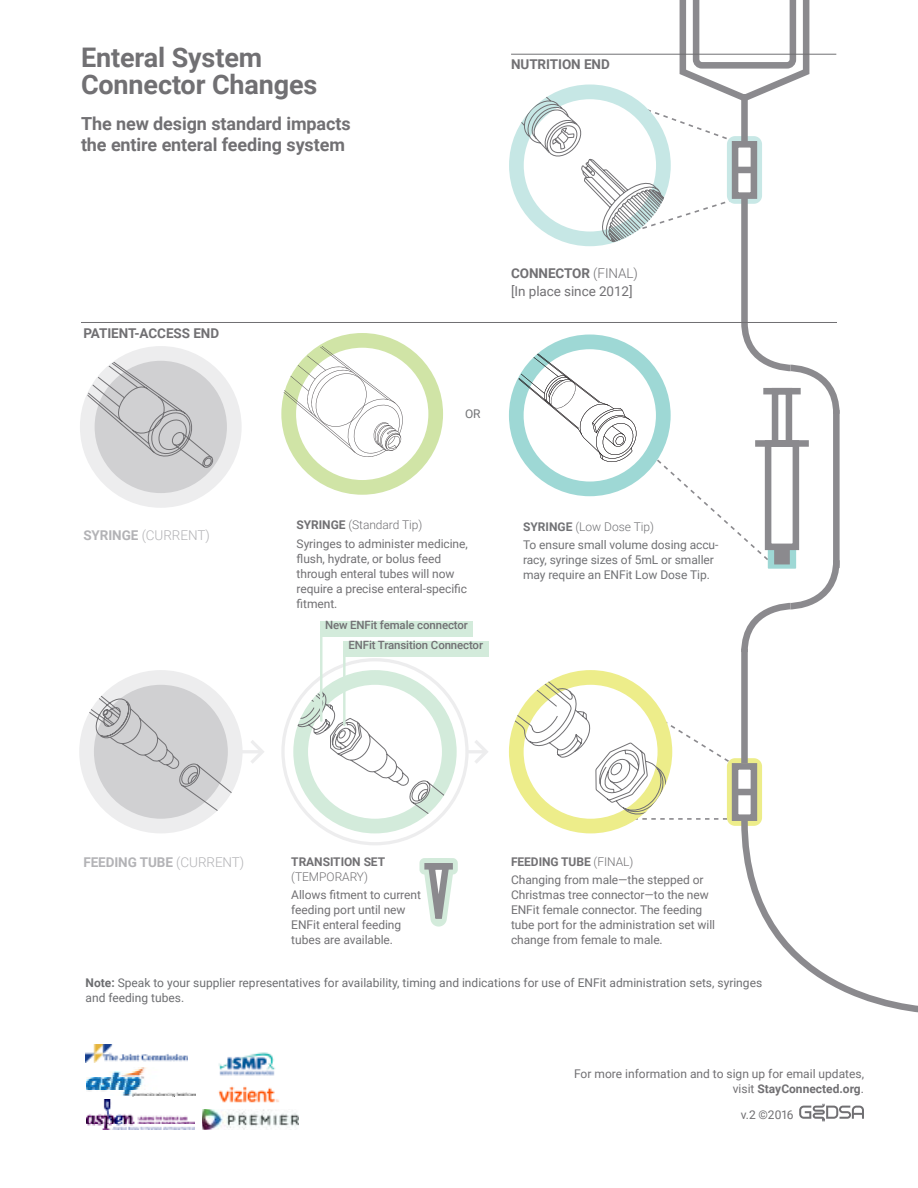
<style>
.page{position:relative;width:918px;height:1188px;background:#fff}
.page>*{position:absolute;margin:0;border:0;box-sizing:border-box;transform-origin:0 0}
.t1{font:700 27px/27px "Roboto";letter-spacing:-.005em;color:#717073}
.t2{font:700 18px/21px "Roboto";letter-spacing:-.005em;color:#717073}
.t3{font:13.5px/18.3px "Roboto";letter-spacing:-.005em;color:#717073}
.t4{font:700 13.5px "Roboto";letter-spacing:-.005em;color:#717073}
.t5{font:700 13.5px "Roboto";letter-spacing:-.005em;color:#b3b3b6}
.t6{font:300 13.5px "Roboto";letter-spacing:-.005em;color:#b3b3b6}
.t7{font:12px/15px "Roboto";letter-spacing:-.005em;color:#717073}
.t8{font:12px/14.4px "Roboto";color:#6d6e71}
.t9{font:12px/18px "Roboto";letter-spacing:-.005em;color:#717275}
.t10{font:700 12px "Roboto";letter-spacing:-.005em;color:#717073}
.t11{font:300 12px "Roboto";letter-spacing:-.005em;color:#717073}
.t12{font:500 11.4px/20px "Roboto";letter-spacing:-.01em;color:#717073}
.s1{font-weight:700}
.s2{font-weight:300}
</style>
<div class="page">
<hr style="left:467px;top:750px;width:18px;height:3px;background:#ededee">
<svg style="left:289px;top:340px;width:147px;height:147px"></svg>
<div style="left:281px;top:333px;width:162px;height:162px;border:15px solid #d0e4a6;border-radius:50%"></div>
<svg style="left:87px;top:353px;width:147px;height:147px;background:#d7d7d9"></svg>
<div style="left:80px;top:346px;width:162px;height:162px;border:15px solid #ededee;border-radius:50%"></div>
<svg style="left:419px;top:858px;width:39px;height:69px"></svg>
<div style="left:424px;top:863px;width:29px;height:7px;background:#8b8a8e"></div>
<div style="left:741px;top:649px;width:7px;height:114px;background:#8b8a8e"></div>
<div style="left:741px;top:197px;width:7px;height:125px;background:#8b8a8e"></div>
<svg style="left:475px;top:740px;width:13px;height:23px"></svg>
<hr style="left:511px;top:54px;width:325px;height:1px;background:#717073">
<hr style="left:81px;top:322px;width:756px;height:1px;background:#717073">
<svg style="left:517px;top:0;width:296px;height:247px"></svg>
<svg style="left:79px;top:670px;width:185px;height:163px"></svg>
<svg style="left:293px;top:670px;width:164px;height:163px"></svg>
<svg style="left:81px;top:346px;width:133px;height:122px;background:#d4d4d6"></svg>
<svg style="left:509px;top:670px;width:409px;height:343px"></svg>
<div style="left:320px;top:621px;width:153px;height:15px;background:#d3ebdb"></div>
<div style="left:343px;top:641px;width:146px;height:15px;background:#d3ebdb"></div>
<hr style="left:320px;top:630px;width:2px;height:91px;background:#d3ebdb">
<hr style="left:343px;top:650px;width:3px;height:75px;background:#d3ebdb">
<div style="left:741px;top:95px;width:7px;height:49px;background:#8b8a8e"></div>
<img style="left:86px;top:1100px;width:108px;height:30px">
<img style="left:218px;top:1052px;width:57px;height:24px">
<img style="left:86px;top:1067px;width:110px;height:30px">
<svg style="left:799px;top:1103px;width:65px;height:19px"></svg>
<svg style="left:509px;top:315px;width:331px;height:344px"></svg>
<img style="left:218px;top:1086px;width:61px;height:17px">
<img style="left:86px;top:1045px;width:101px;height:18px">
<img style="left:202px;top:1109px;width:97px;height:21px">
<svg style="left:284px;top:346px;width:121px;height:113px"></svg>
<h1 class="t1" style="left:81px;top:43px;width:238px">Enteral System<br>Connector Changes</h1>
<h2 class="t2" style="left:81px;top:112px;width:271px">The new design standard impacts the entire enteral feeding system</h2>
<p class="t4" style="left:511px;top:55px;width:100px">NUTRITION END</p>
<p class="t4" style="left:83px;top:324px;width:137px">PATIENT-ACCESS END</p>
<p class="t6" style="left:83px;top:525px;width:128px"><span class="s1">SYRINGE</span> (CURRENT)</p>
<p class="t3" style="left:511px;top:264px;width:128px"><span class="s1">CONNECTOR</span> <span class="s2">(FINAL) </span>[In place since 2012]</p>
<p class="t9" style="left:465px;top:404px;width:17px">OR</p>
<p class="t7" style="left:297px;top:516px;width:173px;line-height:18.3px"><span class="s1">SYRINGE</span> <span class="s2">(Standard Tip)<br></span>Syringes to administer medicine,</p>
<p class="t7" style="left:297px;top:550px;width:172px">flush, hydrate, or bolus feed through enteral tubes will now require a precise enteral-specific fitment.</p>
<p class="t12" style="left:349px;top:615px;width:136px;text-indent:-24px">New ENFit female connector<br>ENFit Transition Connector</p>
<p class="t9" style="left:523px;top:517px;width:197px"><span class="s1">SYRINGE</span> <span class="s2">(Low Dose Tip)<br></span>To ensure small volume dosing accu-</p>
<p class="t9" style="left:523px;top:551px;width:192px;line-height:15px">racy, syringe sizes of 5mL or smaller may require an ENFit Low Dose Tip.</p>
<p class="t5" style="left:83px;top:852px;width:162px">FEEDING TUBE <span class="s2">(CURRENT)</span></p>
<p class="t10" style="left:291px;top:853px;width:95px">TRANSITION SET</p>
<p class="t11" style="left:291px;top:868px;width:78px">(TEMPORARY)</p>
<p class="t7" style="left:291px;top:887px;width:131px">Allows fitment to current feeding port until new<br>ENFit enteral feeding tubes are available.</p>
<p class="t7" style="left:511px;top:852px;width:194px;line-height:18.3px"><span class="s1">FEEDING TUBE</span> <span class="s2">(FINAL)<br></span>Changing from male—the stepped or</p>
<p class="t7" style="left:511px;top:887px;width:206px">Christmas tree connector—to the new ENFit female connector. The feeding tube port for the administration set will change from female to male.</p>
<p class="t8" style="left:86px;top:976px;width:678px"><span class="s1">Note:</span> Speak to your supplier representatives for availability, timing and indications for use of ENFit administration sets, syringes and feeding tubes.</p>
<p class="t7" style="left:574px;top:1066px;width:291px;line-height:14.4px;text-align:right">For more information and to sign up for email updates, visit <span class="s1">StayConnected.org</span>.</p>
<p class="t7" style="left:741px;top:1107px;width:54px">v.2 ©2016</p>
</div>
